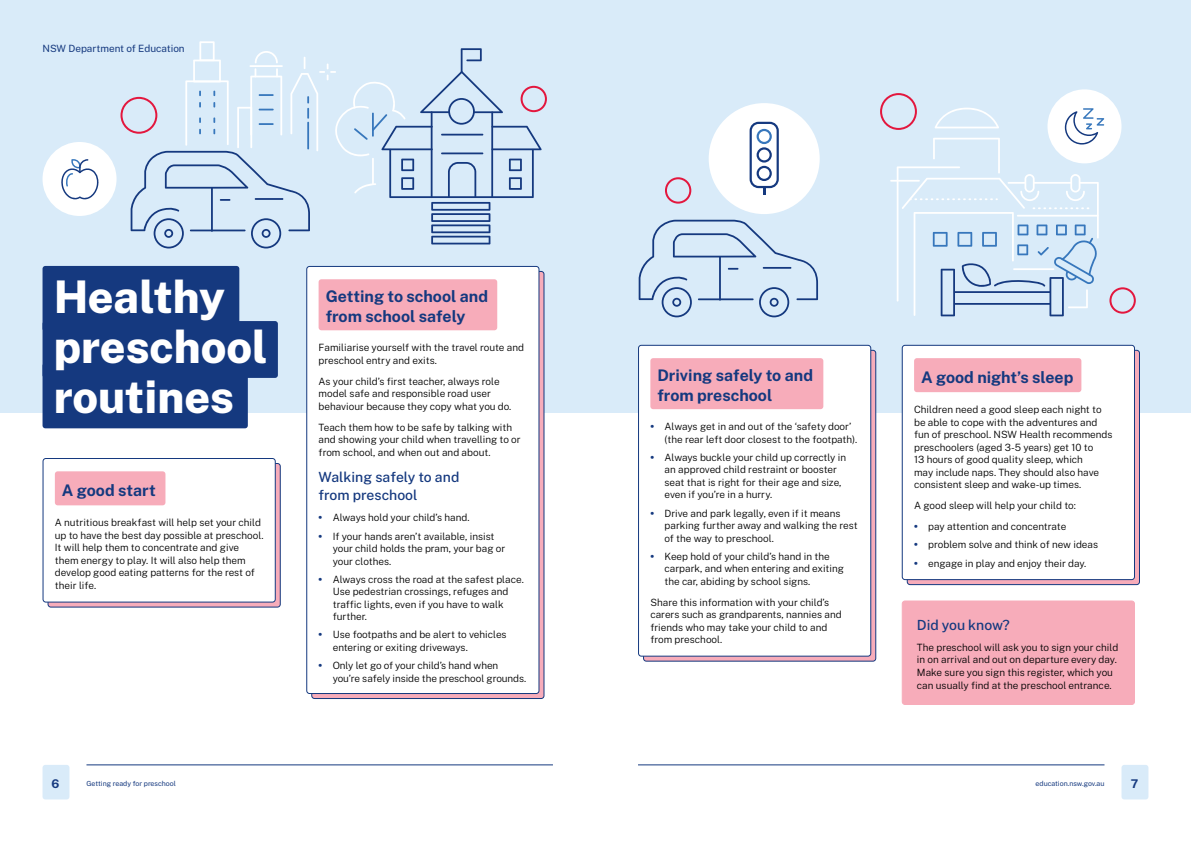
<style>
.page{position:relative;width:1191px;height:842px;background:#fff}
.page>*{position:absolute;margin:0;border:0;box-sizing:border-box;transform-origin:0 0}
.Heading_-_H1{font:800 45px/50px "Public Sans";color:#fff}
.Heading_-_H2_B{font:700 16px/20px "Public Sans";color:#15397f}
.Heading_-_H3{font:500 14px/18px "Public Sans";color:#15397f}
.t1{font:700 12px "Public Sans";color:#15397f}
.Body_2{font:300 10px/12.5px "Public Sans";color:#000}
.t2{font:10px "Public Sans";color:#15397f}
.t3{font:7px "Public Sans";color:#15397f}
.s1{font-weight:900;color:#15397f}
</style>
<div class="page">
<div style="left:0;top:0;width:1191px;height:412px;background:#d9ebf9"></div>
<svg style="left:643px;top:350px;width:232px;height:311px;background:#e5a2b5"></svg>
<div style="left:48px;top:463px;width:232px;height:144px;background:#f7acba;border-radius:3px"></div>
<div style="left:48px;top:463px;width:233px;height:145px;border:1px solid #15397f;border-radius:3px"></div>
<svg style="left:907px;top:350px;width:232px;height:235px;background:#dc9eb3"></svg>
<div style="left:43px;top:266px;width:196px;height:65px;background:#15397f;border-radius:3px"></div>
<div style="left:43px;top:363px;width:205px;height:65px;background:#15397f;border-radius:3px"></div>
<div style="left:43px;top:321px;width:235px;height:57px;background:#15397f;border-radius:3px"></div>
<div style="left:638px;top:345px;width:232px;height:311px;background:#fff;border-radius:3px"></div>
<div style="left:650px;top:358px;width:173px;height:51px;background:#f7acba;border-radius:3px"></div>
<div style="left:638px;top:345px;width:233px;height:312px;border:1px solid #15397f;border-radius:3px"></div>
<div style="left:43px;top:458px;width:232px;height:144px;background:#fff;border-radius:3px"></div>
<div style="left:55px;top:471px;width:110px;height:34px;background:#f7acba;border-radius:3px"></div>
<div style="left:43px;top:458px;width:233px;height:145px;border:1px solid #15397f;border-radius:3px"></div>
<div style="left:902px;top:345px;width:232px;height:235px;background:#fff;border-radius:3px"></div>
<div style="left:914px;top:358px;width:167px;height:34px;background:#f7acba;border-radius:3px"></div>
<div style="left:901px;top:345px;width:234px;height:235px;border:1px solid #15397f;border-radius:3px"></div>
<div style="left:307px;top:266px;width:232px;height:427px;background:#fff;border-radius:3px"></div>
<div style="left:318px;top:279px;width:179px;height:51px;background:#f7acba;border-radius:3px"></div>
<div style="left:306px;top:266px;width:233px;height:428px;border:1px solid #15397f;border-radius:3px"></div>
<div style="left:902px;top:601px;width:232px;height:103px;background:#f7acba;border-radius:3px"></div>
<div style="left:901px;top:600px;width:234px;height:105px;border:1px solid #f7acba;border-radius:3px"></div>
<svg style="left:131px;top:41px;width:410px;height:207px"></svg>
<div style="left:43px;top:142px;width:74px;height:74px;background:#fff;border-radius:50%"></div>
<svg style="left:61px;top:159px;width:38px;height:41px"></svg>
<div style="left:708px;top:103px;width:111px;height:111px;background:#fff;border-radius:50%"></div>
<svg style="left:749px;top:122px;width:30px;height:72px"></svg>
<div style="left:1047px;top:89px;width:74px;height:74px;background:#fff;border-radius:50%"></div>
<svg style="left:638px;top:220px;width:180px;height:97px"></svg>
<hr style="left:890px;top:180px;width:29px;height:2px;background:#fff">
<svg style="left:896px;top:108px;width:208px;height:208px"></svg>
<div style="left:665px;top:177px;width:26px;height:27px;border:2px solid #e3173e;border-radius:50%"></div>
<div style="left:1109px;top:287px;width:26px;height:27px;border:2px solid #e3173e;border-radius:50%"></div>
<div style="left:520px;top:86px;width:27px;height:26px;border:2px solid #e3173e;border-radius:50%"></div>
<div style="left:880px;top:93px;width:37px;height:37px;border:2px solid #e3173e;border-radius:50%"></div>
<div style="left:120px;top:97px;width:37px;height:37px;border:2px solid #e3173e;border-radius:50%"></div>
<div style="left:43px;top:765px;width:26px;height:34px;background:#d9ebf9;border-radius:3px"></div>
<div style="left:1121px;top:765px;width:27px;height:34px;background:#d9ebf9;border-radius:3px"></div>
<hr style="left:86px;top:765px;width:467px;height:1px;background:#15397f">
<hr style="left:638px;top:765px;width:466px;height:1px;background:#15397f">
<p class="t2" style="left:43px;top:41px;width:144px">NSW Department of Education</p>
<h1 class="Heading_-_H1" style="left:54px;top:269px;width:215px">Healthy preschool routines</h1>
<h2 class="Heading_-_H2_B" style="left:62px;top:479px;width:95px">A good start</h2>
<p class="Body_2" style="left:55px;top:516px;width:210px">A nutritious breakfast will help set your child up to have the best day possible at preschool.<br>It will help them to concentrate and give them energy to play. It will also help them develop good eating patterns for the rest of their life.</p>
<h2 class="Heading_-_H2_B" style="left:326px;top:286px;width:164px">Getting to school and from school safely</h2>
<p class="Body_2" style="left:318px;top:341px;width:207px">Familiarise yourself with the travel route and preschool entry and exits.</p>
<p class="Body_2" style="left:318px;top:374px;width:194px">As your child’s first teacher, always role model safe and responsible road user behaviour because they copy what you do.</p>
<p class="Body_2" style="left:318px;top:420px;width:203px">Teach them how to be safe by talking with and showing your child when travelling to or from school, and when out and about.</p>
<p class="Heading_-_H3" style="left:318px;top:467px;width:142px">Walking safely to and from preschool</p>
<p class="Body_2" style="left:318px;top:511px;width:153px"><span class="s1">•</span> Always hold your child’s hand.</p>
<p class="Body_2" style="left:333px;top:529px;width:174px;text-indent:-14px"><span class="s1">•</span> If your hands aren’t available, insist your child holds the pram, your bag or your clothes.</p>
<p class="Body_2" style="left:333px;top:572px;width:193px;text-indent:-14px"><span class="s1">•</span> Always cross the road at the safest place.<br>Use pedestrian crossings, refuges and traffic lights, even if you have to walk further.</p>
<p class="Body_2" style="left:333px;top:628px;width:175px;text-indent:-14px"><span class="s1">•</span> Use footpaths and be alert to vehicles entering or exiting driveways.</p>
<p class="Body_2" style="left:333px;top:658px;width:195px;text-indent:-14px"><span class="s1">•</span> Only let go of your child’s hand when you’re safely inside the preschool grounds.</p>
<h2 class="Heading_-_H2_B" style="left:657px;top:364px;width:157px">Driving safely to and from preschool</h2>
<p class="Body_2" style="left:664px;top:420px;width:194px;text-indent:-14px"><span class="s1">•</span> Always get in and out of the ‘safety door’ (the rear left door closest to the footpath).</p>
<p class="Body_2" style="left:664px;top:450px;width:183px;text-indent:-14px"><span class="s1">•</span> Always buckle your child up correctly in an approved child restraint or booster seat that is right for their age and size, even if you’re in a hurry.</p>
<p class="Body_2" style="left:664px;top:506px;width:195px;text-indent:-14px"><span class="s1">•</span> Drive and park legally, even if it means parking further away and walking the rest of the way to preschool.</p>
<p class="Body_2" style="left:664px;top:549px;width:181px;text-indent:-14px"><span class="s1">•</span> Keep hold of your child’s hand in the carpark, and when entering and exiting the car, abiding by school signs.</p>
<p class="Body_2" style="left:650px;top:595px;width:193px">Share this information with your child’s carers such as grandparents, nannies and friends who may take your child to and from preschool.</p>
<h2 class="Heading_-_H2_B" style="left:921px;top:366px;width:154px">A good night’s sleep</h2>
<p class="Body_2" style="left:914px;top:403px;width:200px">Children need a good sleep each night to be able to cope with the adventures and fun of preschool. NSW Health recommends preschoolers (aged 3-5 years) get 10 to<br>13 hours of good quality sleep, which<br>may include naps. They should also have consistent sleep and wake-up times.</p>
<p class="Body_2" style="left:914px;top:499px;width:163px">A good sleep will help your child to:</p>
<p class="Body_2" style="left:914px;top:520px;width:154px"><span class="s1">•</span> pay attention and concentrate</p>
<p class="Body_2" style="left:914px;top:538px;width:185px"><span class="s1">•</span> problem solve and think of new ideas</p>
<p class="Body_2" style="left:914px;top:556px;width:174px"><span class="s1">•</span> engage in play and enjoy their day.</p>
<p class="Heading_-_H3" style="left:917px;top:615px;width:94px">Did you know?</p>
<p class="Body_2" style="left:917px;top:640px;width:203px">The preschool will ask you to sign your child in on arrival and out on departure every day.<br>Make sure you sign this register, which you can usually find at the preschool entrance.</p>
<p class="t1" style="left:52px;top:775px;width:9px">6</p>
<p class="t3" style="left:86px;top:778px;width:91px">Getting ready for preschool</p>
<p class="t3" style="left:1035px;top:778px;width:70px">education.nsw.gov.au</p>
<p class="t1" style="left:1130px;top:775px;width:9px">7</p>
</div>
